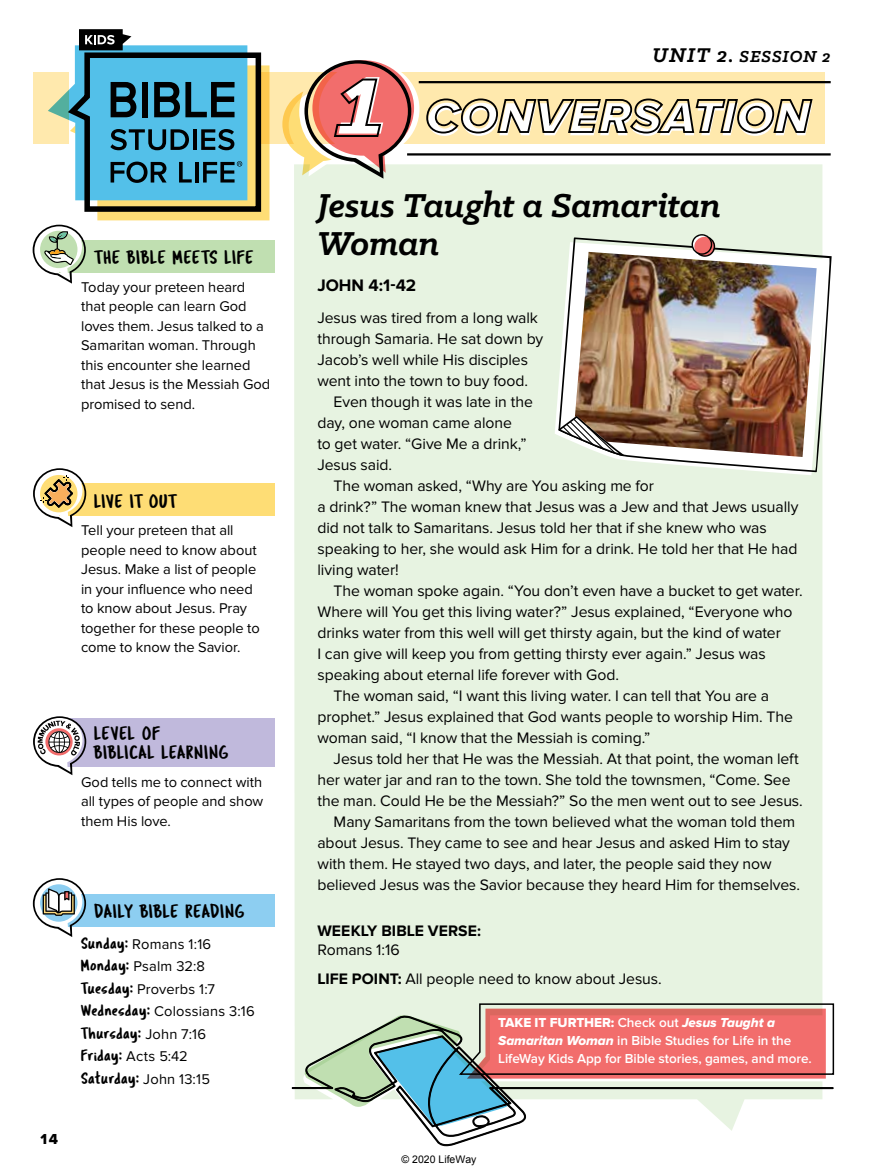
<style>
.page{position:relative;width:878px;height:1175px;background:#fff}
.page>*{position:absolute;margin:0;border:0;box-sizing:border-box;transform-origin:0 0}
.t1{font:italic 700 37.5px/37.5px "Klinic Slab";letter-spacing:-.01em;color:#000}
.t2{font:19.5px/18.8px "Tragic Marker";letter-spacing:.03em;color:#000}
.t3{font:19.5px "Tragic Marker";letter-spacing:.01em;color:#000}
.t4{font:italic 700 18px "Klinic Slab";letter-spacing:.095em;color:#000}
.t5{font:700 17.25px "Proxima Nova";color:#000}
.t6{font:16.5px "Tragic Marker";letter-spacing:.02em;color:#000}
.t7{font:15.75px/29.1px "Proxima Nova";letter-spacing:-.005em;color:#000}
.t8{font:700 15.75px "Proxima Nova";letter-spacing:.005em;color:#000}
.t9{font:15px "Proxima Nova Extrabld";color:#000}
.t10{font:14.7px/19.5px "Proxima Nova";color:#000}
.t11{font:600 13.5px/18px "Proxima Nova";letter-spacing:-.005em;color:#fff}
.t12{font:13.5px "Proxima Nova Extrabld";letter-spacing:-.005em;color:#fff}
.t13{font:10.5px "Arial";color:#000}
.s1{font-size:22.5px}
.s2{font-family:"Tragic Marker";font-size:16.5px}
.s3{font-family:"Proxima Nova";font-size:14.7px}
.s4{font-weight:700}
.s5{font-family:"Proxima Nova";font-weight:600}
.s6{font-family:"Proxima Nova Extrabld It"}
.s7{font-family:"Proxima Nova Extrabld It";font-weight:400}
</style>
<div class="page">
<div style="left:294px;top:164px;width:528px;height:851px;background:#e7f3e1"></div>
<div style="left:59px;top:240px;width:215px;height:33px;background:#c0dfb1"></div>
<div style="left:59px;top:894px;width:215px;height:33px;background:#8dcef1"></div>
<div style="left:59px;top:718px;width:215px;height:49px;background:#c0b9dc"></div>
<div style="left:59px;top:483px;width:215px;height:33px;background:#fedd75"></div>
<div style="left:258px;top:73px;width:566px;height:71px;background:#ffe9ad"></div>
<svg style="left:282px;top:60px;width:132px;height:119px"></svg>
<hr style="left:419px;top:81px;width:411px;height:2px;background:#000">
<hr style="left:407px;top:153px;width:423px;height:2px;background:#000">
<svg style="left:303px;top:1002px;width:531px;height:87px;background:#ceb1a4"></svg>
<svg style="left:292px;top:1015px;width:541px;height:131px"></svg>
<svg style="left:426px;top:98px;width:387px;height:38px"></svg>
<svg style="left:32px;top:29px;width:237px;height:254px"></svg>
<svg style="left:33px;top:878px;width:53px;height:59px"></svg>
<svg style="left:33px;top:468px;width:53px;height:59px"></svg>
<svg style="left:33px;top:716px;width:53px;height:59px"></svg>
<svg style="left:554px;top:242px;width:269px;height:233px;background:#e8f3e3"></svg>
<svg style="left:558px;top:237px;width:273px;height:235px"></svg>
<svg style="left:558px;top:416px;width:17px;height:40px"></svg>
<svg style="left:691px;top:234px;width:24px;height:18px"></svg>
<svg style="left:694px;top:237px;width:21px;height:19px"></svg>
<img style="left:575px;top:252px;width:241px;height:205px">
<p class="t4" style="left:652px;top:45px;width:180px"><span class="s1">UNIT 2.</span> SESSION 2</p>
<p class="t2" style="left:95px;top:247px;width:161px">THE BIBLE MEETS LIFE</p>
<p class="t10" style="left:81px;top:277px;width:191px">Today your preteen heard that people can learn God loves them. Jesus talked to a<br>Samaritan woman. Through this encounter she learned that Jesus is the Messiah God promised to send.</p>
<p class="t3" style="left:95px;top:489px;width:84px">LIVE IT OUT</p>
<p class="t10" style="left:81px;top:521px;width:180px">Tell your preteen that all people need to know about<br>Jesus. Make a list of people in your influence who need to know about Jesus. Pray together for these people to come to know the Savior.</p>
<p class="t2" style="left:95px;top:724px;width:136px">LEVEL OF<br>BIBLICAL LEARNING</p>
<p class="t10" style="left:81px;top:772px;width:184px;text-align:justify">God tells me to connect with all types of people and show them His love.</p>
<p class="t9" style="left:40px;top:1130px;width:19px">14</p>
<p class="t2" style="left:95px;top:901px;width:152px">DAILY BIBLE READING</p>
<p class="t10" style="left:81px;top:932px;width:175px;line-height:22.5px"><span class="s2">Sunday:</span> Romans 1:16<br><span class="s2">Monday:</span> Psalm 32:8<br><span class="s2">Tuesday:</span> Proverbs 1:7<br><span class="s2">Wednesday:</span> Colossians 3:16</p>
<p class="t6" style="left:81px;top:1022px;width:127px">Thursday: <span class="s3">John 7:16</span></p>
<p class="t10" style="left:81px;top:1046px;width:108px"><span class="s2">Friday:</span> Acts 5:42</p>
<p class="t6" style="left:81px;top:1067px;width:130px">Saturday: <span class="s3">John 13:15</span></p>
<h1 class="t1" style="left:317px;top:186px;width:405px">Jesus Taught a Samaritan<br>Woman</h1>
<p class="t5" style="left:317px;top:275px;width:100px">JOHN 4:1-42</p>
<p class="t7" style="left:317px;top:303px;width:222px">Jesus was tired from a long walk</p>
<p class="t7" style="left:317px;top:324px;width:227px">through Samaria. He sat down by</p>
<p class="t7" style="left:317px;top:345px;width:212px">Jacob’s well while His disciples</p>
<p class="t7" style="left:317px;top:366px;width:212px">went into the town to buy food.</p>
<p class="t7" style="left:333px;top:387px;width:201px">Even though it was late in the</p>
<p class="t7" style="left:317px;top:408px;width:196px">day, one woman came alone</p>
<p class="t7" style="left:317px;top:429px;width:211px">to get water. “Give Me a drink,”</p>
<p class="t7" style="left:317px;top:450px;width:76px">Jesus said.</p>
<p class="t7" style="left:333px;top:471px;width:322px">The woman asked, “Why are You asking me for</p>
<p class="t7" style="left:317px;top:492px;width:482px">a drink?” The woman knew that Jesus was a Jew and that Jews usually</p>
<p class="t7" style="left:317px;top:513px;width:451px">did not talk to Samaritans. Jesus told her that if she knew who was</p>
<p class="t7" style="left:317px;top:534px;width:481px">speaking to her, she would ask Him for a drink. He told her that He had</p>
<p class="t7" style="left:317px;top:555px;width:83px">living water!</p>
<p class="t7" style="left:333px;top:576px;width:470px">The woman spoke again. “You don’t even have a bucket to get water.</p>
<p class="t7" style="left:317px;top:597px;width:476px">Where will You get this living water?” Jesus explained, “Everyone who</p>
<p class="t7" style="left:317px;top:618px;width:465px">drinks water from this well will get thirsty again, but the kind of water</p>
<p class="t7" style="left:317px;top:639px;width:450px">I can give will keep you from getting thirsty ever again.” Jesus was</p>
<p class="t7" style="left:317px;top:660px;width:303px">speaking about eternal life forever with God.</p>
<p class="t7" style="left:333px;top:681px;width:437px">The woman said, “I want this living water. I can tell that You are a</p>
<p class="t7" style="left:317px;top:702px;width:477px">prophet.” Jesus explained that God wants people to worship Him. The</p>
<p class="t7" style="left:317px;top:723px;width:334px">woman said, “I know that the Messiah is coming.”</p>
<p class="t7" style="left:333px;top:744px;width:466px">Jesus told her that He was the Messiah. At that point, the woman left</p>
<p class="t7" style="left:317px;top:765px;width:474px">her water jar and ran to the town. She told the townsmen, “Come. See</p>
<p class="t7" style="left:317px;top:786px;width:487px">the man. Could He be the Messiah?” So the men went out to see Jesus.</p>
<p class="t7" style="left:333px;top:807px;width:463px">Many Samaritans from the town believed what the woman told them</p>
<p class="t7" style="left:317px;top:828px;width:474px">about Jesus. They came to see and hear Jesus and asked Him to stay</p>
<p class="t7" style="left:317px;top:849px;width:455px">with them. He stayed two days, and later, the people said they now</p>
<p class="t7" style="left:317px;top:870px;width:484px">believed Jesus was the Savior because they heard Him for themselves.</p>
<p class="t8" style="left:317px;top:921px;width:165px">WEEKLY BIBLE VERSE:</p>
<p class="t7" style="left:317px;top:935px;width:346px">Romans 1:16<br><span class="s4">LIFE POINT:</span> All people need to know about Jesus.</p>
<p class="t12" style="left:498px;top:1015px;width:278px">TAKE IT FURTHER: <span class="s5">Check out</span> <span class="s6">Jesus Taught a</span></p>
<p class="t11" style="left:498px;top:1032px;width:315px"><span class="s7">Samaritan Woman</span> in Bible Studies for Life in the<br>LifeWay Kids App for Bible stories, games, and more.</p>
<p class="t13" style="left:401px;top:1152px;width:76px">© 2020 LifeWay</p>
</div>
